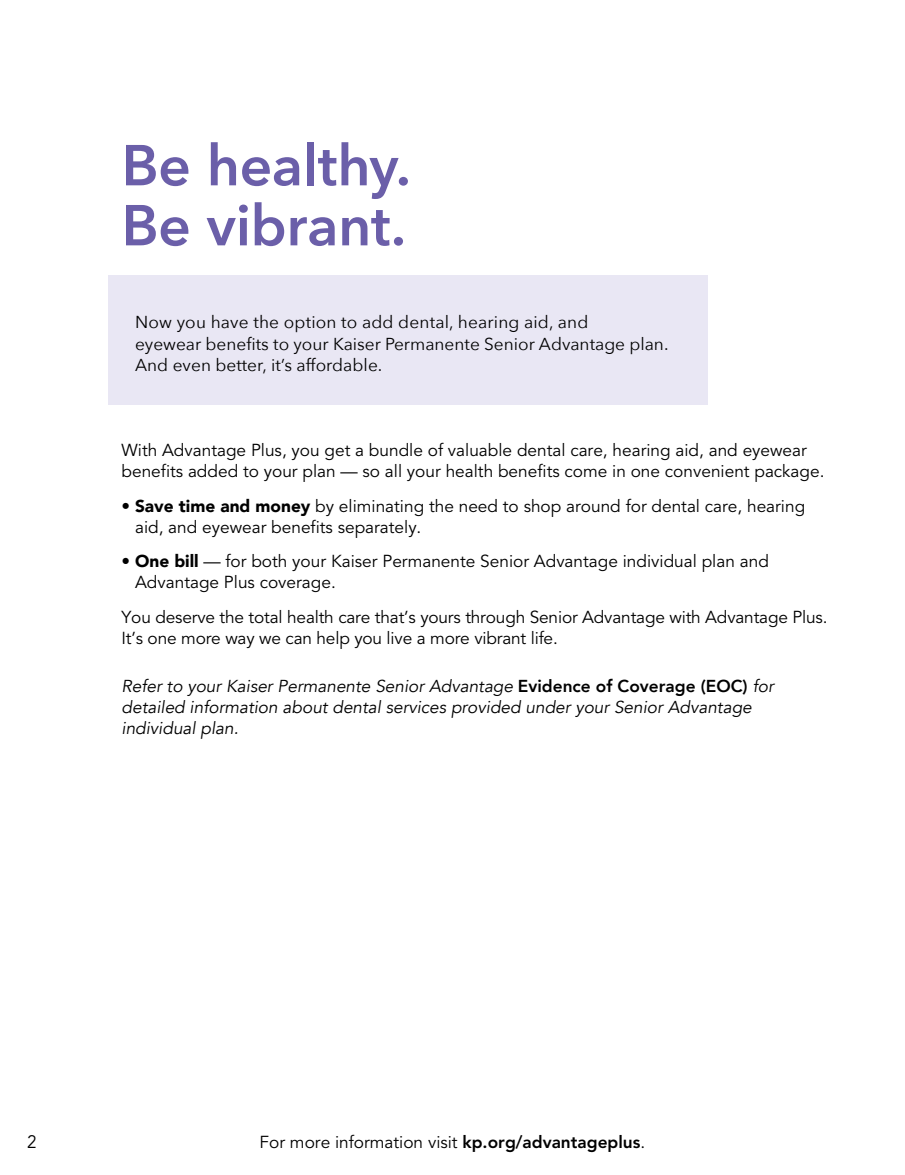
<style>
.page{position:relative;width:905px;height:1175px;background:#fff}
.page>*{position:absolute;margin:0;border:0;box-sizing:border-box;transform-origin:0 0}
.t1{font:600 57px/60px "Avenir Next";letter-spacing:-.005em;color:#6b5fa9}
.t2{font:18px "Avenir LT Std";color:#000;scale:.95 1}
.t3{font:17.25px/21px "Avenir LT Std";color:#000}
.t4{font:italic 17.25px/21px "Avenir";color:#000}
.t5{font:17.25px/21.8px "Avenir Next";letter-spacing:.005em;color:#000}
.s1{font-family:"Avenir";font-weight:900}
.s2{font-weight:800;font-style:normal}
.s3{font-weight:800}
</style>
<div class="page">
<div style="left:108px;top:275px;width:599px;height:130px;background:#e9e7f4"></div>
<h1 class="t1" style="left:122px;top:134px;width:291px">Be healthy.<br>Be vibrant.</h1>
<p class="t5" style="left:135px;top:310px;width:535px">Now you have the option to add dental, hearing aid, and<br>eyewear benefits to your Kaiser Permanente Senior Advantage plan.<br>And even better, it’s affordable.</p>
<p class="t3" style="left:122px;top:440px;width:704px">With Advantage Plus, you get a bundle of valuable dental care, hearing aid, and eyewear benefits added to your plan — so all your health benefits come in one convenient package.</p>
<p class="t3" style="left:135px;top:496px;width:671px;text-indent:-14px">• <span class="s1">Save time and money</span> by eliminating the need to shop around for dental care, hearing aid, and eyewear benefits separately.</p>
<p class="t3" style="left:135px;top:551px;width:635px;text-indent:-14px"><span class="s1">• One bill</span> — for both your Kaiser Permanente Senior Advantage individual plan and<br>Advantage Plus coverage.</p>
<p class="t3" style="left:122px;top:607px;width:707px">You deserve the total health care that’s yours through Senior Advantage with Advantage Plus.<br>It’s one more way we can help you live a more vibrant life.</p>
<p class="t4" style="left:122px;top:675px;width:653px">Refer to your Kaiser Permanente Senior Advantage <span class="s2">Evidence of Coverage (EOC)</span> for detailed information about dental services provided under your Senior Advantage individual plan.</p>
<p class="t2" style="left:27px;top:1131px;width:12px">2</p>
<p class="t3" style="left:259px;top:1131px;width:387px">For more information visit <span class="s3">kp.org/advantageplus</span>.</p>
</div>
